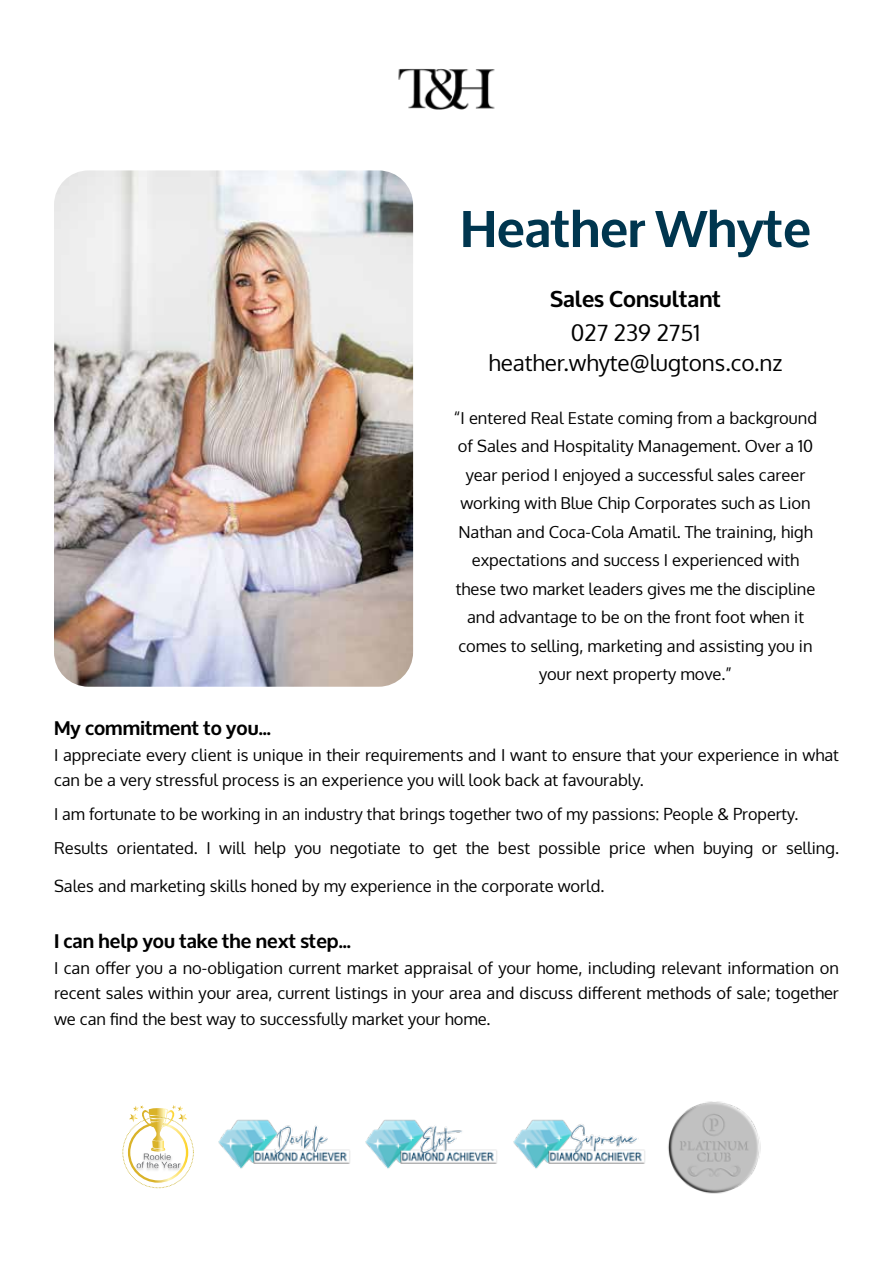
<style>
.page{position:relative;width:893px;height:1263px;background:#fff}
.page>*{position:absolute;margin:0;border:0;box-sizing:border-box;transform-origin:0 0}
.t1{font:700 51px "Oxygen";color:#00364f}
.t2{font:22.5px/30px "Oxygen";color:#000;text-align:center}
.t3{font:700 22.5px "Oxygen";color:#000}
.t4{font:700 19.5px "Oxygen";color:#000}
.t5{font:16.5px/28.5px "Oxygen";color:#000}
</style>
<div class="page">
<img style="left:54px;top:170px;width:359px;height:517px">
<svg style="left:128px;top:1105px;width:60px;height:78px"></svg>
<img style="left:668px;top:1101px;width:93px;height:93px">
<img style="left:513px;top:1119px;width:132px;height:50px">
<img style="left:218px;top:1119px;width:132px;height:50px">
<img style="left:365px;top:1119px;width:132px;height:50px">
<img style="left:398px;top:68px;width:97px;height:42px">
<h1 class="t1" style="left:460px;top:197px;width:352px">Heather Whyte</h1>
<h2 class="t3" style="left:550px;top:285px;width:172px">Sales Consultant</h2>
<h2 class="t2" style="left:488px;top:318px;width:296px">027 239 2751 heather.whyte@lugtons.co.nz</h2>
<p class="t5" style="left:454px;top:404px;width:365px;text-align:center">“I entered Real Estate coming from a background of Sales and Hospitality Management. Over a 10 year period I enjoyed a successful sales career working with Blue Chip Corporates such as Lion Nathan and Coca-Cola Amatil. The training, high expectations and success I experienced with these two market leaders gives me the discipline and advantage to be on the front foot when it comes to selling, marketing and assisting you in your next property move.”</p>
<p class="t4" style="left:54px;top:716px;width:218px">My commitment to you...</p>
<p class="t5" style="left:54px;top:742px;width:786px;line-height:25.5px">I appreciate every client is unique in their requirements and I want to ensure that your experience in what can be a very stressful process is an experience you will look back at favourably.</p>
<p class="t5" style="left:54px;top:797px;width:786px;line-height:34px">I am fortunate to be working in an industry that brings together two of my passions: People &amp; Property.<br>Results orientated. I will help you negotiate to get the best possible price when buying or selling.</p>
<p class="t5" style="left:54px;top:872px;width:552px">Sales and marketing skills honed by my experience in the corporate world.</p>
<p class="t4" style="left:54px;top:929px;width:298px">I can help you take the next step...</p>
<p class="t5" style="left:54px;top:955px;width:786px;line-height:25.5px;text-align:justify">I can offer you a no-obligation current market appraisal of your home, including relevant information on recent sales within your area, current listings in your area and discuss different methods of sale; together we can find the best way to successfully market your home.</p>
</div>
